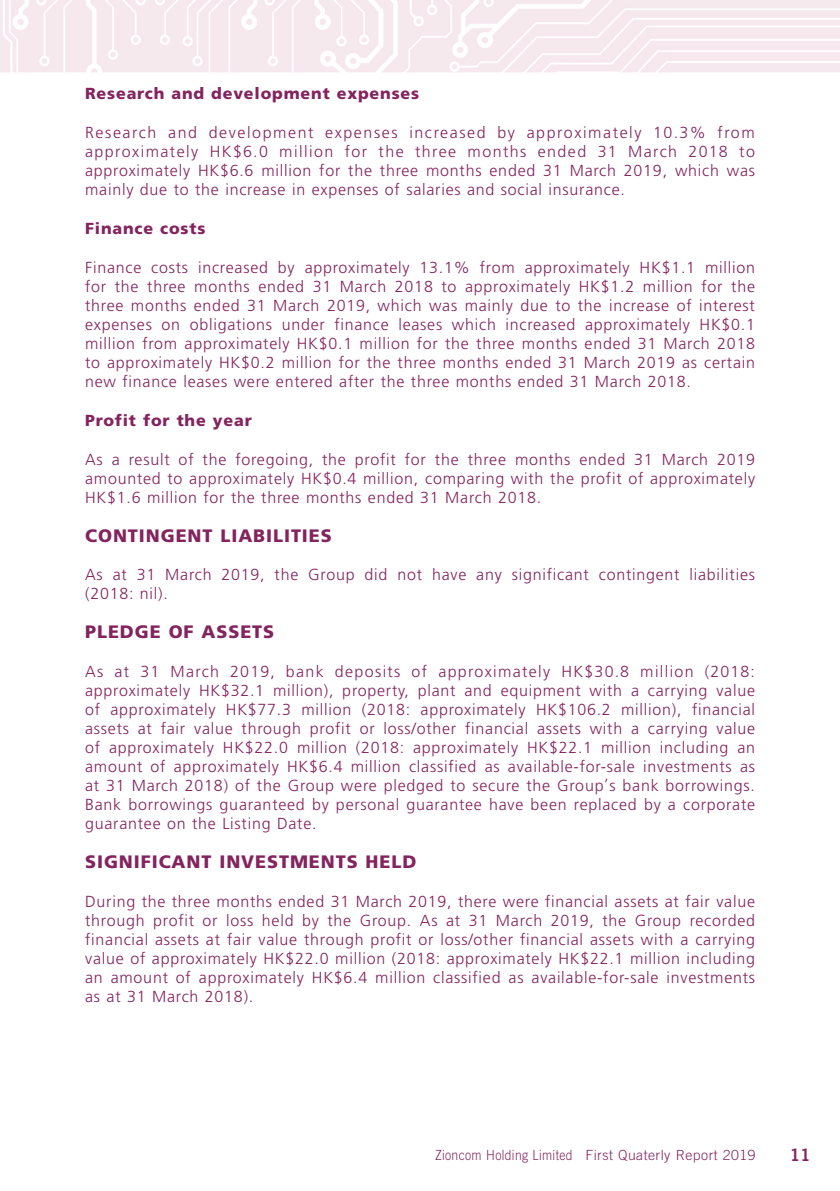
<style>
.page{position:relative;width:840px;height:1191px;background:#fff}
.page>*{position:absolute;margin:0;border:0;box-sizing:border-box;transform-origin:0 0}
.t1{font:900 18px "Frutiger LT Std";letter-spacing:.05em;color:#83245e}
.t2{font:17px "Trade Gothic LT Std Bd 2";color:#83245e}
.t3{font:300 16px/19px "Frutiger LT Std";letter-spacing:.05em;color:#83245e;text-align:justify}
.t4{font:900 16px "Frutiger LT Std";letter-spacing:.05em;color:#83245e}
.t5{font:300 14px "Trade Gothic LT Std";letter-spacing:.035em;color:#83245e;scale:.87 1}
</style>
<div class="page">
<img style="left:0;top:0;width:839px;height:73px">
<p class="t4" style="left:85px;top:84px;width:335px">Research and development expenses</p>
<p class="t3" style="left:85px;top:123px;width:671px">Research and development expenses increased by approximately 10.3% from approximately HK$6.0 million for the three months ended 31 March 2018 to approximately HK$6.6 million for the three months ended 31 March 2019, which was mainly due to the increase in expenses of salaries and social insurance.</p>
<p class="t4" style="left:85px;top:219px;width:122px">Finance costs</p>
<p class="t3" style="left:85px;top:258px;width:671px">Finance costs increased by approximately 13.1% from approximately HK$1.1 million for the three months ended 31 March 2018 to approximately HK$1.2 million for the three months ended 31 March 2019, which was mainly due to the increase of interest expenses on obligations under finance leases which increased approximately HK$0.1 million from approximately HK$0.1 million for the three months ended 31 March 2018 to approximately HK$0.2 million for the three months ended 31 March 2019 as certain new finance leases were entered after the three months ended 31 March 2018.</p>
<p class="t4" style="left:85px;top:410px;width:168px">Profit for the year</p>
<p class="t3" style="left:85px;top:450px;width:671px">As a result of the foregoing, the profit for the three months ended 31 March 2019 amounted to approximately HK$0.4 million, comparing with the profit of approximately HK$1.6 million for the three months ended 31 March 2018.</p>
<p class="t1" style="left:85px;top:524px;width:248px">CONTINGENT LIABILITIES</p>
<p class="t3" style="left:85px;top:565px;width:671px">As at 31 March 2019, the Group did not have any significant contingent liabilities (2018: nil).</p>
<p class="t1" style="left:85px;top:621px;width:190px">PLEDGE OF ASSETS</p>
<p class="t3" style="left:85px;top:662px;width:671px">As at 31 March 2019, bank deposits of approximately HK$30.8 million (2018: approximately HK$32.1 million), property, plant and equipment with a carrying value of approximately HK$77.3 million (2018: approximately HK$106.2 million), financial assets at fair value through profit or loss/other financial assets with a carrying value of approximately HK$22.0 million (2018: approximately HK$22.1 million including an amount of approximately HK$6.4 million classified as available-for-sale investments as at 31 March 2018) of the Group were pledged to secure the Group’s bank borrowings.<br>Bank borrowings guaranteed by personal guarantee have been replaced by a corporate guarantee on the Listing Date.</p>
<p class="t1" style="left:85px;top:851px;width:332px">SIGNIFICANT INVESTMENTS HELD</p>
<p class="t3" style="left:85px;top:892px;width:671px">During the three months ended 31 March 2019, there were financial assets at fair value through profit or loss held by the Group. As at 31 March 2019, the Group recorded financial assets at fair value through profit or loss/other financial assets with a carrying value of approximately HK$22.0 million (2018: approximately HK$22.1 million including an amount of approximately HK$6.4 million classified as available-for-sale investments as at 31 March 2018).</p>
<p class="t5" style="left:435px;top:1146px;width:369px">Zioncom Holding Limited First Quaterly Report 2019</p>
<p class="t2" style="left:789px;top:1144px;width:22px">11</p>
</div>
